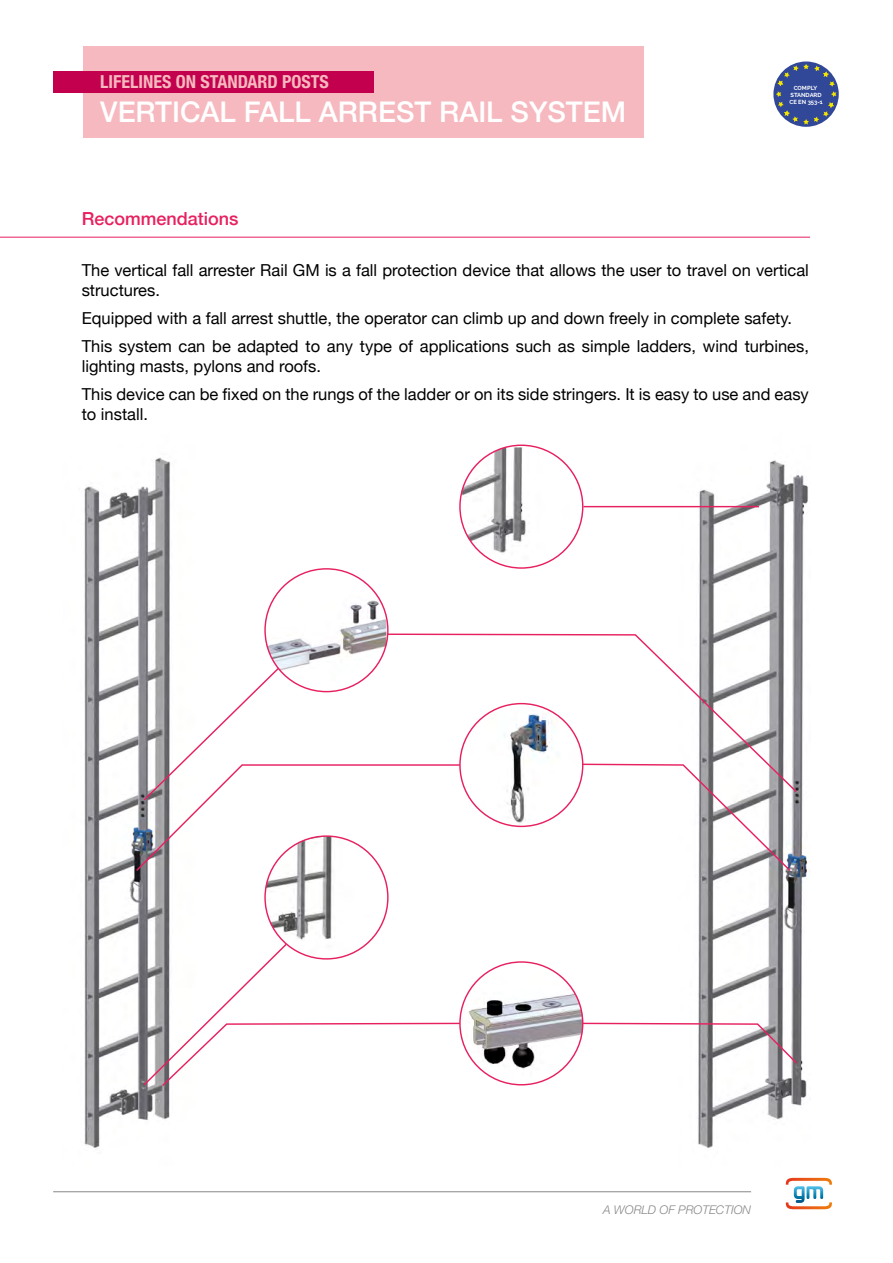
<style>
.page{position:relative;width:893px;height:1263px;background:#fff}
.page>*{position:absolute;margin:0;border:0;box-sizing:border-box;transform-origin:0 0}
.t1{font:500 28.5px "Helvetica Neue";color:#fff}
.t2{font:700 condensed 18px "Helvetica Neue LT Std";color:#f6b9bf}
.t3{font:500 18px "Helvetica Neue";color:#e7205f}
.t4{font:16.5px/28.3px "Helvetica Neue";color:#000}
.t5{font:italic 300 12px "Helvetica Neue LT Std";color:#878787}
.t6{font:700 5.85px/7.1px "Raleway";color:#fff;text-align:center}
</style>
<div class="page">
<div style="left:83px;top:47px;width:560px;height:91px;background:#f6b9bf"></div>
<div style="left:53px;top:71px;width:321px;height:21px;background:#c3004d"></div>
<svg style="left:773px;top:62px;width:66px;height:65px"></svg>
<svg style="left:776px;top:64px;width:60px;height:60px;background:#56679a"></svg>
<hr style="left:0;top:237px;width:810px;height:1px;background:#e7205f">
<img style="left:84px;top:457px;width:86px;height:691px">
<img style="left:678px;top:460px;width:130px;height:688px">
<img style="left:462px;top:447px;width:121px;height:121px">
<hr style="left:583px;top:506px;width:176px;height:1px;background:#e7205f">
<svg style="left:678px;top:794px;width:114px;height:78px"></svg>
<svg style="left:389px;top:633px;width:409px;height:161px"></svg>
<svg style="left:578px;top:1022px;width:221px;height:43px"></svg>
<svg style="left:135px;top:644px;width:330px;height:228px"></svg>
<svg style="left:142px;top:929px;width:331px;height:158px"></svg>
<img style="left:460px;top:704px;width:123px;height:122px;border-radius:61px">
<img style="left:460px;top:962px;width:123px;height:123px;border-radius:61px">
<div style="left:265px;top:569px;width:123px;height:123px;background:#fff;border-radius:50%"></div>
<img style="left:265px;top:595px;width:121px;height:86px">
<img style="left:265px;top:836px;width:123px;height:123px;border-radius:61px">
<svg style="left:786px;top:1178px;width:46px;height:31px"></svg>
<hr style="left:53px;top:1191px;width:698px;height:1px;background:#878787">
<p class="t2" style="left:100px;top:71px;width:230px">LIFELINES ON STANDARD POSTS</p>
<h1 class="t1" style="left:100px;top:89px;width:527px">VERTICAL FALL ARREST RAIL SYSTEM</h1>
<p class="t6" style="left:789px;top:85px;width:35px">COMPLY<br>STANDARD<br>CE EN 353-1</p>
<p class="t3" style="left:82px;top:204px;width:158px">Recommendations</p>
<p class="t4" style="left:82px;top:261px;width:729px;line-height:19.8px">The vertical fall arrester Rail GM is a fall protection device that allows the user to travel on vertical structures.</p>
<p class="t4" style="left:82px;top:305px;width:729px">Equipped with a fall arrest shuttle, the operator can climb up and down freely in complete safety.<br>This system can be adapted to any type of applications such as simple ladders, wind turbines,</p>
<p class="t4" style="left:82px;top:353px;width:729px">lighting masts, pylons and roofs.<br>This device can be fixed on the rungs of the ladder or on its side stringers. It is easy to use and easy</p>
<p class="t4" style="left:82px;top:401px;width:68px">to install.</p>
<p class="t5" style="left:603px;top:1203px;width:150px">A WORLD OF PROTECTION</p>
</div>
